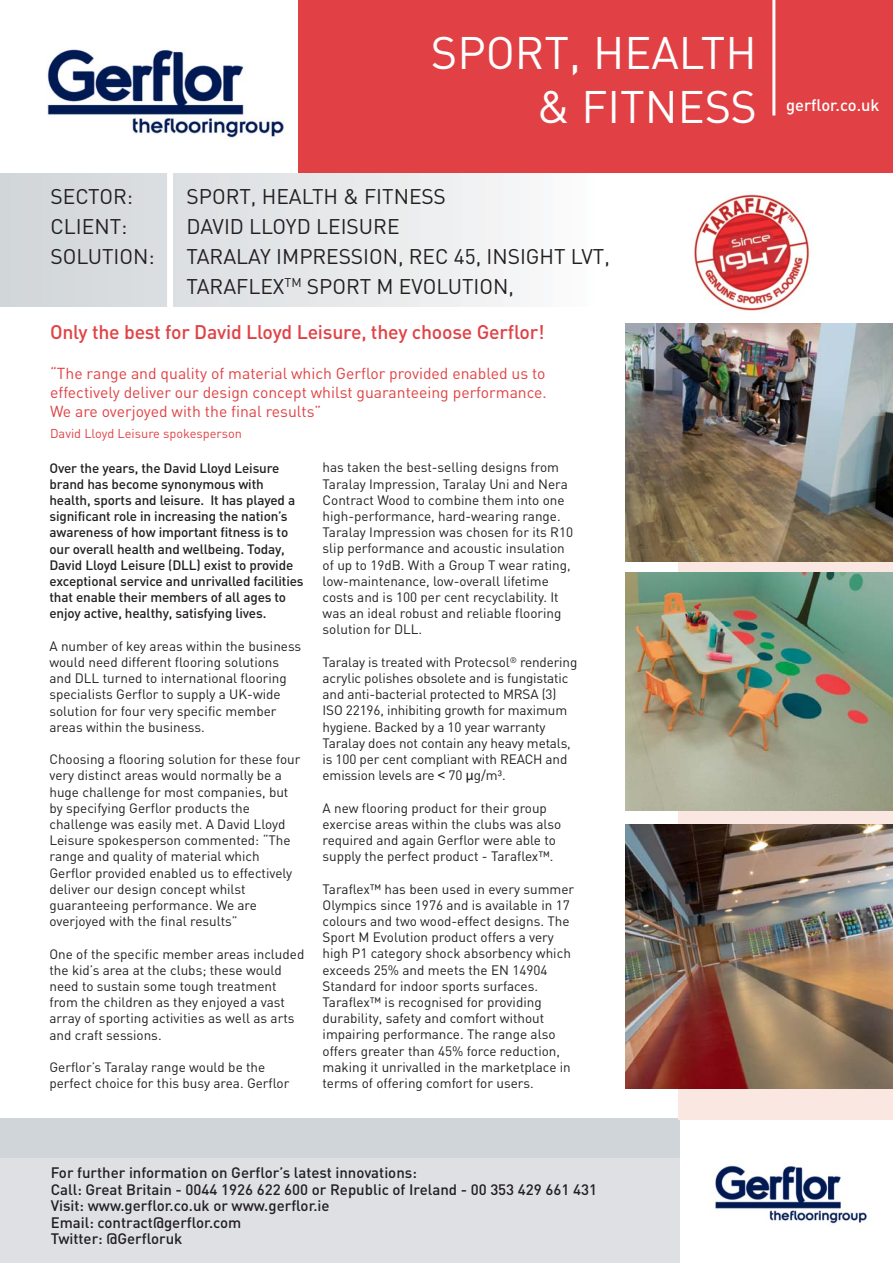
<style>
.page{position:relative;width:893px;height:1263px;background:#fff}
.page>*{position:absolute;margin:0;border:0;box-sizing:border-box;transform-origin:0 0}
.t1{font:45px/54px "DIN";color:#fff;text-align:right}
.t2{font:21px/30px "DIN";color:#231f20}
.t3{font:500 19.5px "DIN";letter-spacing:-.01em;color:#e14144}
.t4{font:500 16.5px "DIN";color:#fff}
.t5{font:15.75px/18.9px "DIN";color:#e14144;text-align:justify}
.t6{font:500 15px/16.5px "DIN";color:#231f20}
.t7{font:13.5px/16.2px "DIN";color:#231f20}
.t8{font:500 13.5px/16.2px "DIN";letter-spacing:-.01em;color:#231f20}
.t9{font:12.75px "DIN";color:#e14144}
.s1{font-family:"Arial"}
.s2{font-family:"Lucida Grande"}
</style>
<div class="page">
<img style="left:47px;top:49px;width:237px;height:89px">
<div style="left:298px;top:0;width:595px;height:172px;background:#e14144"></div>
<div style="left:0;top:173px;width:600px;height:133px;background:linear-gradient(to right,#d0d4d7,#fafafb)"></div>
<hr style="left:772px;top:0;width:3px;height:116px;background:#fff">
<div style="left:167px;top:168px;width:6px;height:147px;background:#fff"></div>
<img style="left:694px;top:192px;width:116px;height:119px">
<div style="left:0;top:1158px;width:679px;height:105px;background:#dee0e3"></div>
<div style="left:0;top:1119px;width:679px;height:39px;background:#d0d5d9"></div>
<img style="left:714px;top:1160px;width:153px;height:64px">
<div style="left:678px;top:334px;width:215px;height:785px;background:#fae7e1"></div>
<img style="left:626px;top:323px;width:267px;height:238px">
<img style="left:626px;top:573px;width:267px;height:238px">
<img style="left:626px;top:825px;width:267px;height:264px">
<h1 class="t1" style="left:431px;top:31px;width:328px">SPORT, HEALTH &amp; FITNESS</h1>
<h2 class="t2" style="left:50px;top:184px;width:84px">SECTOR:</h2>
<h2 class="t2" style="left:187px;top:184px;width:261px">SPORT, HEALTH &amp; FITNESS</h2>
<h2 class="t2" style="left:50px;top:214px;width:78px">CLIENT:</h2>
<h2 class="t2" style="left:187px;top:214px;width:215px">DAVID LLOYD LEISURE</h2>
<h2 class="t2" style="left:50px;top:244px;width:106px">SOLUTION:</h2>
<h2 class="t2" style="left:187px;top:244px;width:425px">TARALAY IMPRESSION, REC 45, INSIGHT LVT,<br>TARAFLEX<sup>TM</sup> SPORT M EVOLUTION,</h2>
<h3 class="t3" style="left:50px;top:325px;width:496px">Only the best for David Lloyd Leisure, they choose Gerflor!</h3>
<p class="t5" style="left:50px;top:366px;width:498px">“The range and quality of material which Gerflor provided enabled us to effectively deliver our design concept whilst guaranteeing performance.<br>We are overjoyed with the final results”</p>
<p class="t9" style="left:50px;top:429px;width:193px">David Lloyd Leisure spokesperson</p>
<p class="t8" style="left:49px;top:461px;width:256px">Over the years, the David Lloyd Leisure brand has become synonymous with health, sports and leisure. It has played a significant role in increasing the nation’s awareness of how important fitness is to our overall health and wellbeing. Today, David Lloyd Leisure (DLL) exist to provide exceptional service and unrivalled facilities that enable their members of all ages to enjoy active, healthy, satisfying lives.</p>
<p class="t7" style="left:49px;top:639px;width:253px">A number of key areas within the business would need different flooring solutions and DLL turned to international flooring specialists Gerflor to supply a UK-wide solution for four very specific member areas within the business.</p>
<p class="t7" style="left:49px;top:753px;width:253px">Choosing a flooring solution for these four very distinct areas would normally be a huge challenge for most companies, but by specifying Gerflor products the challenge was easily met. A David Lloyd Leisure spokesperson commented: “The range and quality of material which Gerflor provided enabled us to effectively deliver our design concept whilst guaranteeing performance. We are overjoyed with the final results”</p>
<p class="t7" style="left:49px;top:947px;width:256px">One of the specific member areas included the kid’s area at the clubs; these would need to sustain some tough treatment from the children as they enjoyed a vast array of sporting activities as well as arts and craft sessions.</p>
<p class="t7" style="left:49px;top:1060px;width:241px">Gerflor’s Taralay range would be the perfect choice for this busy area. Gerflor</p>
<p class="t7" style="left:323px;top:461px;width:252px">has taken the best-selling designs from Taralay Impression, Taralay Uni and Nera Contract Wood to combine them into one high-performance, hard-wearing range.<br>Taralay Impression was chosen for its R10 slip performance and acoustic insulation of up to 19dB. With a Group T wear rating, low-maintenance, low-overall lifetime costs and is 100 per cent recyclability. It was an ideal robust and reliable flooring solution for DLL.</p>
<p class="t7" style="left:323px;top:655px;width:256px">Taralay is treated with Protecsol<sup>®</sup> rendering acrylic polishes obsolete and is fungistatic and anti-bacterial protected to MRSA (3)<br>ISO 22196, inhibiting growth for maximum hygiene. Backed by a 10 year warranty Taralay does not contain any heavy metals, is 100 per cent compliant with REACH and emission levels are <span class="s1">&lt;</span> 70 <span class="s2">µ</span>g/m³.</p>
<p class="t7" style="left:323px;top:801px;width:240px">A new flooring product for their group exercise areas within the clubs was also required and again Gerflor were able to supply the perfect product - Taraflex™.</p>
<p class="t7" style="left:323px;top:882px;width:253px">Taraflex™ has been used in every summer Olympics since 1976 and is available in 17 colours and two wood-effect designs. The Sport M Evolution product offers a very high P1 category shock absorbency which exceeds 25% and meets the EN 14904<br>Standard for indoor sports surfaces.<br>Taraflex™ is recognised for providing durability, safety and comfort without impairing performance. The range also offers greater than 45% force reduction, making it unrivalled in the marketplace in terms of offering comfort for users.</p>
<p class="t6" style="left:51px;top:1166px;width:548px">For further information on Gerflor’s latest innovations:<br>Call: Great Britain - 0044 1926 622 600 or Republic of Ireland - 00 353 429 661 431<br>Visit: www.gerflor.co.uk or www.gerflor.ie<br>Email: contract@gerflor.com<br>Twitter: @Gerfloruk</p>
<p class="t4" style="left:786px;top:99px;width:95px">gerflor.co.uk</p>
</div>
